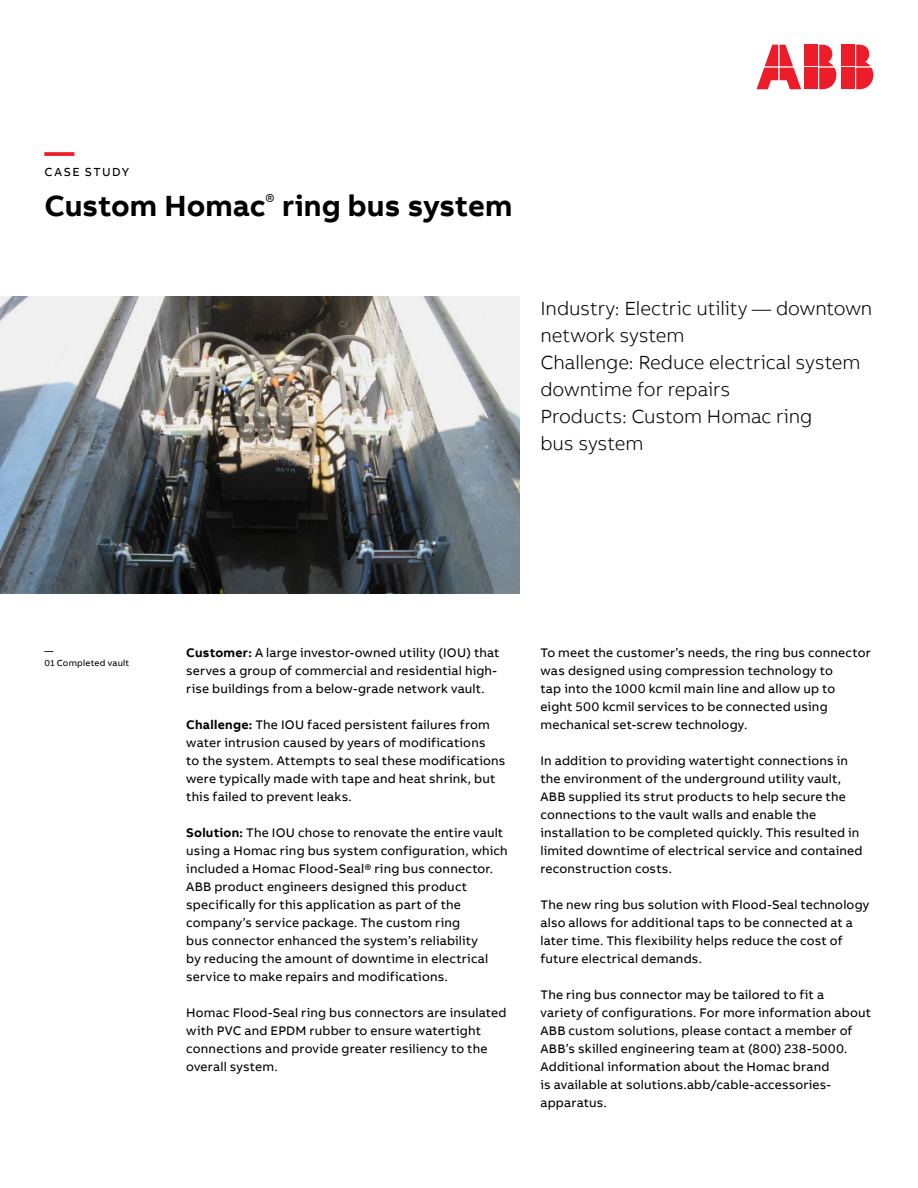
<style>
.page{position:relative;width:918px;height:1188px;background:#fff}
.page>*{position:absolute;margin:0;border:0;box-sizing:border-box;transform-origin:0 0}
.t1{font:700 30px "AB Bvoice";color:#000}
.t2{font:700 30px "AB Bvoice";color:#ed1c29}
.t3{font:300 19.5px/27px "AB Bvoice";letter-spacing:-.005em;color:#000}
.t4{font:12.75px/18px "AB Bvoice";letter-spacing:.015em;color:#000}
.t5{font:12px "AB Bvoice";letter-spacing:.12em;color:#000}
.t6{font:9px/12px "AB Bvoice";letter-spacing:.025em;color:#000}
.s1{font-weight:700}
</style>
<div class="page">
<img style="left:0;top:297px;width:519px;height:296px">
<div style="left:842px;top:45px;width:13px;height:21px;background:#ed1c29"></div>
<div style="left:842px;top:68px;width:13px;height:21px;background:#ed1c29"></div>
<svg style="left:856px;top:45px;width:17px;height:44px"></svg>
<svg style="left:757px;top:45px;width:44px;height:44px"></svg>
<div style="left:805px;top:45px;width:13px;height:21px;background:#ed1c29"></div>
<div style="left:805px;top:68px;width:13px;height:21px;background:#ed1c29"></div>
<svg style="left:819px;top:45px;width:17px;height:44px"></svg>
<h1 class="t2" style="left:45px;top:132px;width:31px">—</h1>
<p class="t5" style="left:45px;top:165px;width:86px">CASE STUDY</p>
<h1 class="t1" style="left:45px;top:186px;width:469px">Custom Homac<sup>®</sup> ring bus system</h1>
<h2 class="t3" style="left:540px;top:295px;width:333px">Industry: Electric utility — downtown network system<br>Challenge: Reduce electrical system downtime for repairs<br>Products: Custom Homac ring<br>bus system</h2>
<p class="t6" style="left:45px;top:645px;width:86px">—<br>01 Completed vault</p>
<p class="t4" style="left:186px;top:643px;width:315px"><span class="s1">Customer:</span> A large investor-owned utility (IOU) that serves a group of commercial and residential high&shy;rise buildings from a below-grade network vault.</p>
<p class="t4" style="left:186px;top:715px;width:321px"><span class="s1">Challenge:</span> The IOU faced persistent failures from water intrusion caused by years of modifications<br>to the system. Attempts to seal these modifications were typically made with tape and heat shrink, but this failed to prevent leaks.</p>
<p class="t4" style="left:186px;top:823px;width:323px"><span class="s1">Solution:</span> The IOU chose to renovate the entire vault using a Homac ring bus system configuration, which included a Homac Flood-Seal® ring bus connector.<br>ABB product engineers designed this product specifically for this application as part of the company’s service package. The custom ring<br>bus connector enhanced the system’s reliability<br>by reducing the amount of downtime in electrical service to make repairs and modifications.</p>
<p class="t4" style="left:186px;top:1003px;width:322px">Homac Flood-Seal ring bus connectors are insulated with PVC and EPDM rubber to ensure watertight connections and provide greater resiliency to the overall system.</p>
<p class="t4" style="left:540px;top:643px;width:332px">To meet the customer’s needs, the ring bus connector was designed using compression technology to<br>tap into the 1000 kcmil main line and allow up to<br>eight 500 kcmil services to be connected using mechanical set-screw technology.</p>
<p class="t4" style="left:540px;top:751px;width:324px">In addition to providing watertight connections in the environment of the underground utility vault, ABB supplied its strut products to help secure the connections to the vault walls and enable the installation to be completed quickly. This resulted in limited downtime of electrical service and contained reconstruction costs.</p>
<p class="t4" style="left:540px;top:896px;width:330px">The new ring bus solution with Flood-Seal technology also allows for additional taps to be connected at a later time. This flexibility helps reduce the cost of future electrical demands.</p>
<p class="t4" style="left:540px;top:986px;width:332px">The ring bus connector may be tailored to fit a<br>variety of configurations. For more information about ABB custom solutions, please contact a member of ABB’s skilled engineering team at (800) 238-5000.<br>Additional information about the Homac brand<br>is available at solutions.abb/cable-accessories&shy;apparatus.</p>
</div>
